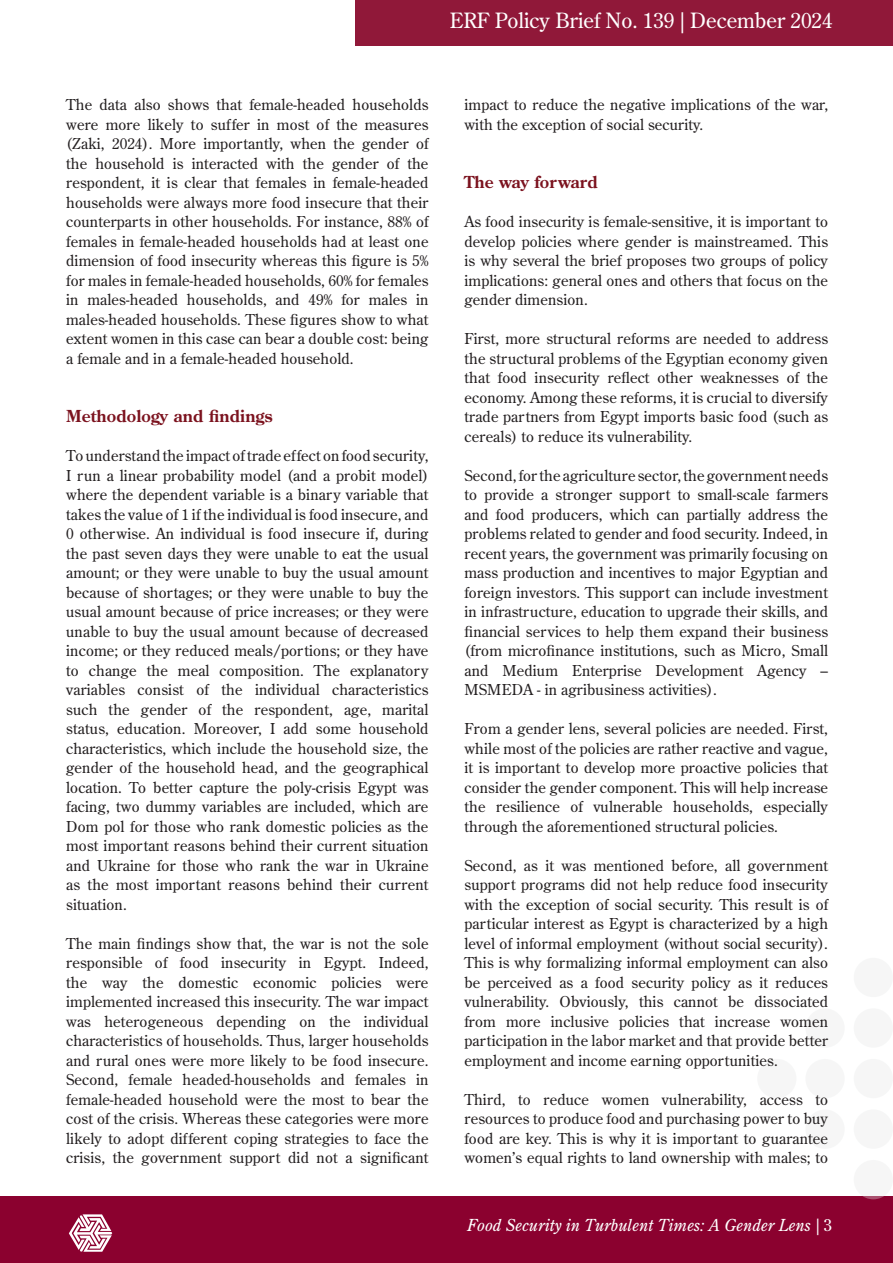
<style>
.page{position:relative;width:893px;height:1263px;background:#fff}
.page>*{position:absolute;margin:0;border:0;box-sizing:border-box;transform-origin:0 0}
.t1{font:21px "Century Old Style Std";color:#fff}
.t2{font:italic 16.5px "Century Old Style Std";color:#fff}
.t3{font:700 16.5px "Century Old Style Std";letter-spacing:.01em;color:#7b121e}
.t4{font:15px/19.5px "Century Old Style Std";letter-spacing:.01em;color:#231f20;text-align:justify}
.s1{font-style:normal}
</style>
<div class="page">
<div style="left:355px;top:0;width:538px;height:45px;background:#901839"></div>
<div style="left:0;top:1196px;width:893px;height:67px;background:#8b012f"></div>
<div style="left:854px;top:1160px;width:39px;height:39px;background:#f6f6f6;border-radius:50%"></div>
<div style="left:854px;top:1109px;width:39px;height:40px;background:#f6f6f6;border-radius:50%"></div>
<div style="left:854px;top:1059px;width:39px;height:39px;background:#f6f6f6;border-radius:50%"></div>
<div style="left:854px;top:1008px;width:39px;height:40px;background:#f6f6f6;border-radius:50%"></div>
<div style="left:805px;top:1109px;width:40px;height:40px;background:#f6f6f6;border-radius:50%"></div>
<div style="left:805px;top:1059px;width:40px;height:39px;background:#f6f6f6;border-radius:50%"></div>
<div style="left:805px;top:1008px;width:40px;height:40px;background:#f6f6f6;border-radius:50%"></div>
<div style="left:757px;top:1059px;width:39px;height:39px;background:#f6f6f6;border-radius:50%"></div>
<svg style="left:69px;top:1214px;width:43px;height:38px"></svg>
<h1 class="t1" style="left:450px;top:7px;width:384px">ERF Policy Brief No. 139 | December 2024</h1>
<p class="t4" style="left:66px;top:95px;width:364px">The data also shows that female-headed households were more likely to suffer in most of the measures (Zaki, 2024). More importantly, when the gender of the household is interacted with the gender of the respondent, it is clear that females in female-headed households were always more food insecure that their counterparts in other households. For instance, 88% of females in female-headed households had at least one dimension of food insecurity whereas this figure is 5% for males in female-headed households, 60% for females in males-headed households, and 49% for males in males-headed households. These figures show to what extent women in this case can bear a double cost: being a female and in a female-headed household.</p>
<p class="t3" style="left:66px;top:405px;width:208px">Methodology and findings</p>
<p class="t4" style="left:66px;top:446px;width:364px">To understand the impact of trade effect on food security, I run a linear probability model (and a probit model) where the dependent variable is a binary variable that takes the value of 1 if the individual is food insecure, and 0 otherwise. An individual is food insecure if, during the past seven days they were unable to eat the usual amount; or they were unable to buy the usual amount because of shortages; or they were unable to buy the usual amount because of price increases; or they were unable to buy the usual amount because of decreased income; or they reduced meals/portions; or they have to change the meal composition. The explanatory variables consist of the individual characteristics such the gender of the respondent, age, marital status, education. Moreover, I add some household characteristics, which include the household size, the gender of the household head, and the geographical location. To better capture the poly-crisis Egypt was facing, two dummy variables are included, which are Dom pol for those who rank domestic policies as the most important reasons behind their current situation and Ukraine for those who rank the war in Ukraine as the most important reasons behind their current situation.</p>
<p class="t4" style="left:66px;top:933px;width:364px">The main findings show that, the war is not the sole responsible of food insecurity in Egypt. Indeed, the way the domestic economic policies were implemented increased this insecurity. The war impact was heterogeneous depending on the individual characteristics of households. Thus, larger households and rural ones were more likely to be food insecure.<br>Second, female headed-households and females in female-headed household were the most to bear the cost of the crisis. Whereas these categories were more likely to adopt different coping strategies to face the crisis, the government support did not a significant</p>
<p class="t4" style="left:464px;top:95px;width:365px">impact to reduce the negative implications of the war, with the exception of social security.</p>
<p class="t3" style="left:464px;top:171px;width:135px">The way forward</p>
<p class="t4" style="left:464px;top:212px;width:365px">As food insecurity is female-sensitive, it is important to develop policies where gender is mainstreamed. This is why several the brief proposes two groups of policy implications: general ones and others that focus on the gender dimension.</p>
<p class="t4" style="left:464px;top:329px;width:365px">First, more structural reforms are needed to address the structural problems of the Egyptian economy given that food insecurity reflect other weaknesses of the economy. Among these reforms, it is crucial to diversify trade partners from Egypt imports basic food (such as cereals) to reduce its vulnerability.</p>
<p class="t4" style="left:464px;top:465px;width:365px">Second, for the agriculture sector, the government needs to provide a stronger support to small-scale farmers and food producers, which can partially address the problems related to gender and food security. Indeed, in recent years, the government was primarily focusing on mass production and incentives to major Egyptian and foreign investors. This support can include investment in infrastructure, education to upgrade their skills, and financial services to help them expand their business (from microfinance institutions, such as Micro, Small and Medium Enterprise Development Agency – MSMEDA - in agribusiness activities).</p>
<p class="t4" style="left:464px;top:719px;width:365px">From a gender lens, several policies are needed. First, while most of the policies are rather reactive and vague, it is important to develop more proactive policies that consider the gender component. This will help increase the resilience of vulnerable households, especially through the aforementioned structural policies.</p>
<p class="t4" style="left:464px;top:855px;width:365px">Second, as it was mentioned before, all government support programs did not help reduce food insecurity with the exception of social security. This result is of particular interest as Egypt is characterized by a high level of informal employment (without social security).<br>This is why formalizing informal employment can also be perceived as a food security policy as it reduces vulnerability. Obviously, this cannot be dissociated from more inclusive policies that increase women participation in the labor market and that provide better employment and income earning opportunities.</p>
<p class="t4" style="left:464px;top:1089px;width:365px">Third, to reduce women vulnerability, access to resources to produce food and purchasing power to buy food are key. This is why it is important to guarantee women’s equal rights to land ownership with males; to</p>
<p class="t2" style="left:467px;top:1214px;width:366px">Food Security in Turbulent Times: A Gender Lens <span class="s1">| 3</span></p>
</div>
